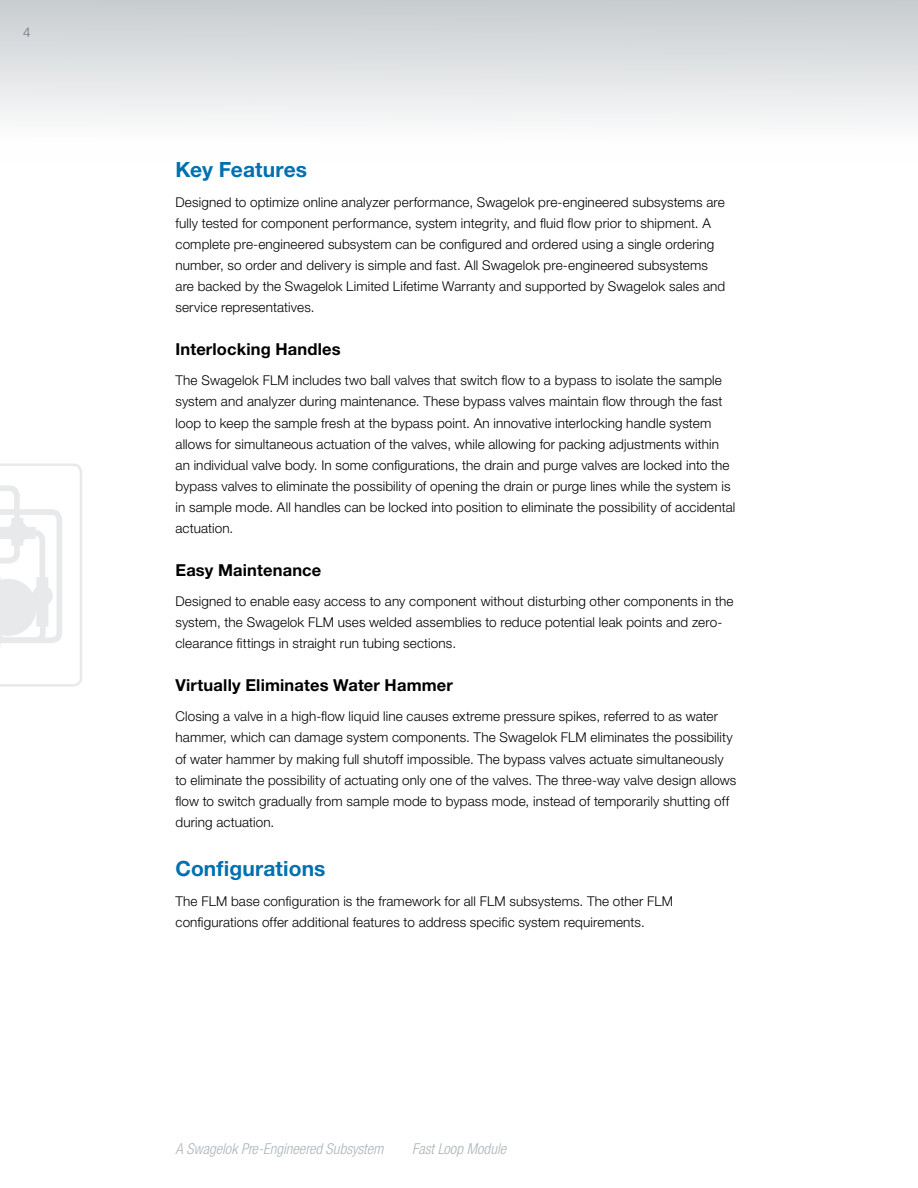
<style>
.page{position:relative;width:918px;height:1188px;background:#fff}
.page>*{position:absolute;margin:0;border:0;box-sizing:border-box;transform-origin:0 0}
.t1{font:700 21px "Helvetica Neue LT Std";letter-spacing:.005em;color:#0070af}
.t2{font:700 16.5px "Helvetica Neue LT Std";letter-spacing:.01em;color:#000}
.t3{font:italic 300 condensed 15px "Helvetica Neue LT Std";color:#acb4ba}
.t4{font:300 13.5px/21px "Helvetica Neue LT Std";letter-spacing:.01em;color:#000}
.t5{font:300 13.5px "Helvetica Neue LT Std";color:#6a747b}
</style>
<div class="page">
<div style="left:0;top:0;width:918px;height:162px;background:linear-gradient(to bottom,#c8cccf,#fff)"></div>
<svg style="left:0;top:464px;width:82px;height:223px"></svg>
<p class="t5" style="left:23px;top:24px;width:9px">4</p>
<h1 class="t1" style="left:176px;top:157px;width:133px">Key Features</h1>
<p class="t4" style="left:176px;top:191px;width:551px">Designed to optimize online analyzer performance, Swagelok pre-engineered subsystems are fully tested for component performance, system integrity, and fluid flow prior to shipment. A complete pre-engineered subsystem can be configured and ordered using a single ordering number, so order and delivery is simple and fast. All Swagelok pre-engineered subsystems are backed by the Swagelok Limited Lifetime Warranty and supported by Swagelok sales and service representatives.</p>
<p class="t2" style="left:176px;top:339px;width:167px">Interlocking Handles</p>
<p class="t4" style="left:176px;top:370px;width:561px">The Swagelok FLM includes two ball valves that switch flow to a bypass to isolate the sample system and analyzer during maintenance. These bypass valves maintain flow through the fast loop to keep the sample fresh at the bypass point. An innovative interlocking handle system allows for simultaneous actuation of the valves, while allowing for packing adjustments within an individual valve body. In some configurations, the drain and purge valves are locked into the bypass valves to eliminate the possibility of opening the drain or purge lines while the system is in sample mode. All handles can be locked into position to eliminate the possibility of accidental actuation.</p>
<p class="t2" style="left:176px;top:560px;width:147px">Easy Maintenance</p>
<p class="t4" style="left:176px;top:590px;width:560px">Designed to enable easy access to any component without disturbing other components in the system, the Swagelok FLM uses welded assemblies to reduce potential leak points and zero&shy;clearance fittings in straight run tubing sections.</p>
<p class="t2" style="left:176px;top:675px;width:279px">Virtually Eliminates Water Hammer</p>
<p class="t4" style="left:176px;top:706px;width:562px">Closing a valve in a high-flow liquid line causes extreme pressure spikes, referred to as water hammer, which can damage system components. The Swagelok FLM eliminates the possibility of water hammer by making full shutoff impossible. The bypass valves actuate simultaneously to eliminate the possibility of actuating only one of the valves. The three-way valve design allows flow to switch gradually from sample mode to bypass mode, instead of temporarily shutting off during actuation.</p>
<h1 class="t1" style="left:176px;top:856px;width:152px">Configurations</h1>
<p class="t4" style="left:176px;top:890px;width:499px">The FLM base configuration is the framework for all FLM subsystems. The other FLM configurations offer additional features to address specific system requirements.</p>
<p class="t3" style="left:176px;top:1140px;width:209px">A Swagelok Pre-Engineered Subsystem</p>
<p class="t3" style="left:412px;top:1140px;width:95px">Fast Loop Module</p>
</div>
